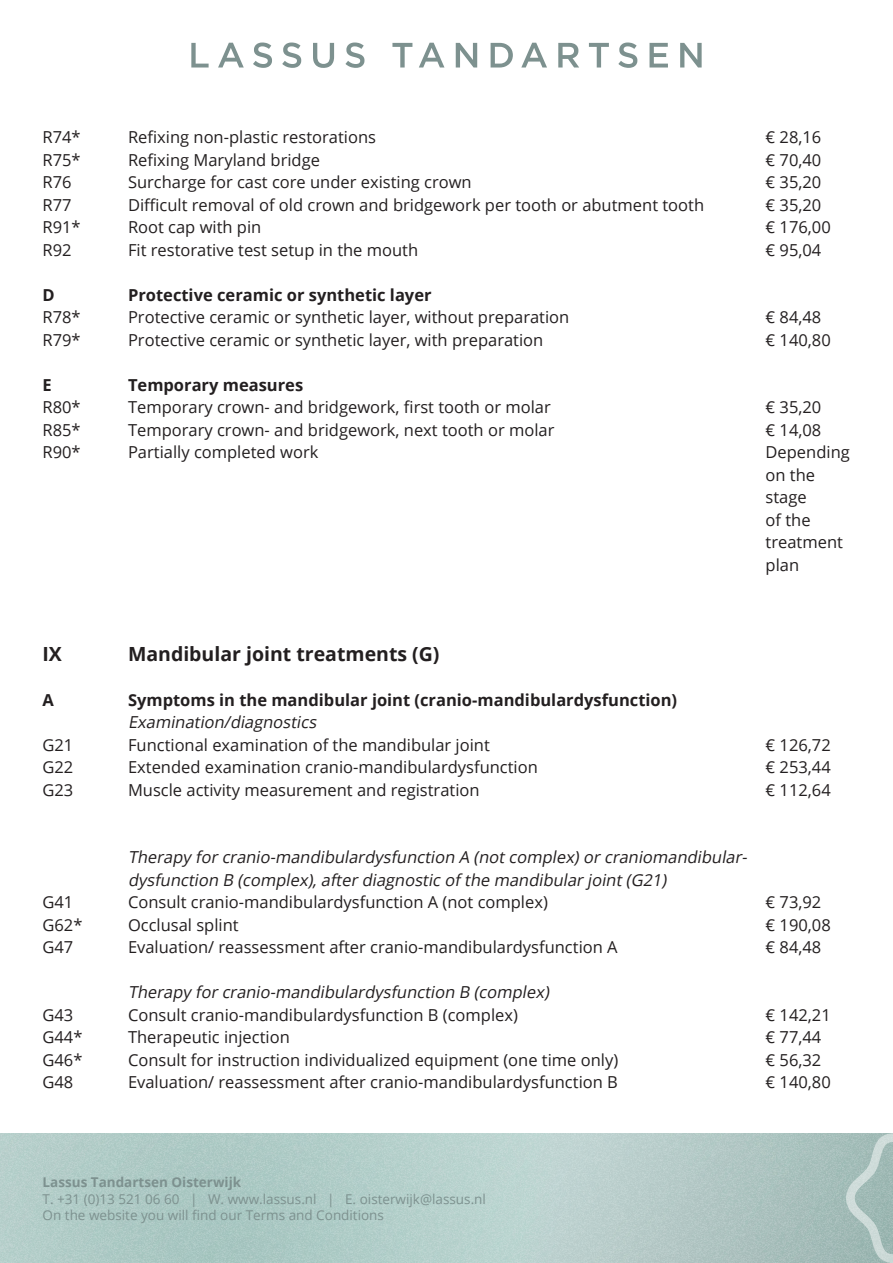
<style>
.page{position:relative;width:893px;height:1263px;background:#fff}
.page>*{position:absolute;margin:0;border:0;box-sizing:border-box;transform-origin:0 0}
.Body_text{font:700 19.5px "Open Sans";color:#231f20}
.Body_text-2{font:16.5px/22.5px "Open Sans";color:#231f20}
.Body_text-3{font:italic 16.5px/22.5px "Open Sans";color:#231f20}
.Body_text-4{font:700 16.5px/22.5px "Open Sans";color:#231f20}
.t1{font:13.5px/16.5px "Open Sans";color:#7d918f}
.t2{font:700 13.5px "Open Sans";color:#7d918f}
.s1{font-weight:400;font-style:italic}
</style>
<div class="page">
<svg style="left:191px;top:43px;width:18px;height:25px"></svg>
<svg style="left:218px;top:43px;width:26px;height:25px"></svg>
<svg style="left:253px;top:43px;width:19px;height:25px"></svg>
<svg style="left:282px;top:43px;width:19px;height:25px"></svg>
<svg style="left:313px;top:43px;width:21px;height:25px"></svg>
<svg style="left:345px;top:43px;width:19px;height:25px"></svg>
<svg style="left:392px;top:43px;width:20px;height:25px"></svg>
<svg style="left:419px;top:43px;width:25px;height:25px"></svg>
<svg style="left:456px;top:43px;width:21px;height:25px"></svg>
<svg style="left:491px;top:43px;width:22px;height:25px"></svg>
<svg style="left:521px;top:43px;width:26px;height:25px"></svg>
<svg style="left:558px;top:43px;width:21px;height:25px"></svg>
<svg style="left:589px;top:43px;width:20px;height:25px"></svg>
<svg style="left:618px;top:43px;width:19px;height:25px"></svg>
<svg style="left:649px;top:43px;width:19px;height:25px"></svg>
<svg style="left:680px;top:43px;width:22px;height:25px"></svg>
<img style="left:0;top:1133px;width:846px;height:130px">
<svg style="left:846px;top:1133px;width:47px;height:130px"></svg>
<p class="Body_text-2" style="left:43px;top:126px;width:40px">R74*</p>
<p class="Body_text-2" style="left:128px;top:126px;width:250px">Refixing non-plastic restorations</p>
<p class="Body_text-2" style="left:766px;top:126px;width:57px">€ 28,16</p>
<p class="Body_text-2" style="left:43px;top:148px;width:40px">R75*</p>
<p class="Body_text-2" style="left:128px;top:148px;width:193px">Refixing Maryland bridge</p>
<p class="Body_text-2" style="left:766px;top:148px;width:57px">€ 70,40</p>
<p class="Body_text-2" style="left:43px;top:171px;width:31px">R76</p>
<p class="Body_text-2" style="left:128px;top:171px;width:345px">Surcharge for cast core under existing crown</p>
<p class="Body_text-2" style="left:766px;top:171px;width:57px">€ 35,20</p>
<p class="Body_text-2" style="left:43px;top:193px;width:31px">R77</p>
<p class="Body_text-2" style="left:128px;top:193px;width:578px">Difficult removal of old crown and bridgework per tooth or abutment tooth</p>
<p class="Body_text-2" style="left:766px;top:193px;width:57px">€ 35,20</p>
<p class="Body_text-2" style="left:43px;top:216px;width:40px">R91*</p>
<p class="Body_text-2" style="left:128px;top:216px;width:135px">Root cap with pin</p>
<p class="Body_text-2" style="left:766px;top:216px;width:67px">€ 176,00</p>
<p class="Body_text-2" style="left:43px;top:238px;width:31px">R92</p>
<p class="Body_text-2" style="left:128px;top:238px;width:292px">Fit restorative test setup in the mouth</p>
<p class="Body_text-2" style="left:766px;top:238px;width:57px">€ 95,04</p>
<p class="Body_text-4" style="left:43px;top:283px;width:14px">D</p>
<p class="Body_text-4" style="left:128px;top:283px;width:305px">Protective ceramic or synthetic layer</p>
<p class="Body_text-2" style="left:43px;top:306px;width:40px">R78*</p>
<p class="Body_text-2" style="left:128px;top:306px;width:443px">Protective ceramic or synthetic layer, without preparation</p>
<p class="Body_text-2" style="left:766px;top:306px;width:57px">€ 84,48</p>
<p class="Body_text-2" style="left:43px;top:328px;width:40px">R79*</p>
<p class="Body_text-2" style="left:128px;top:328px;width:417px">Protective ceramic or synthetic layer, with preparation</p>
<p class="Body_text-2" style="left:766px;top:328px;width:67px">€ 140,80</p>
<p class="Body_text-4" style="left:43px;top:373px;width:11px">E</p>
<p class="Body_text-4" style="left:128px;top:373px;width:177px">Temporary measures</p>
<p class="Body_text-2" style="left:43px;top:396px;width:40px">R80*</p>
<p class="Body_text-2" style="left:128px;top:396px;width:424px">Temporary crown- and bridgework, first tooth or molar</p>
<p class="Body_text-2" style="left:766px;top:396px;width:57px">€ 35,20</p>
<p class="Body_text-2" style="left:43px;top:418px;width:40px">R85*</p>
<p class="Body_text-2" style="left:128px;top:418px;width:428px">Temporary crown- and bridgework, next tooth or molar</p>
<p class="Body_text-2" style="left:766px;top:418px;width:57px">€ 14,08</p>
<p class="Body_text-2" style="left:43px;top:441px;width:40px">R90*</p>
<p class="Body_text-2" style="left:128px;top:441px;width:192px">Partially completed work</p>
<p class="Body_text-2" style="left:766px;top:441px;width:86px">Depending on the stage<br>of the treatment plan</p>
<p class="Body_text" style="left:43px;top:640px;width:21px">IX</p>
<p class="Body_text" style="left:128px;top:640px;width:313px">Mandibular joint treatments (G)</p>
<p class="Body_text-4" style="left:43px;top:688px;width:13px">A</p>
<p class="Body_text-4" style="left:128px;top:688px;width:551px">Symptoms in the mandibular joint (cranio-mandibulardysfunction)<br><span class="s1">Examination/diagnostics</span></p>
<p class="Body_text-2" style="left:43px;top:733px;width:32px">G21</p>
<p class="Body_text-2" style="left:128px;top:733px;width:363px">Functional examination of the mandibular joint</p>
<p class="Body_text-2" style="left:766px;top:733px;width:67px">€ 126,72</p>
<p class="Body_text-2" style="left:43px;top:756px;width:32px">G22</p>
<p class="Body_text-2" style="left:128px;top:756px;width:411px">Extended examination cranio-mandibulardysfunction</p>
<p class="Body_text-2" style="left:766px;top:756px;width:67px">€ 253,44</p>
<p class="Body_text-2" style="left:43px;top:778px;width:32px">G23</p>
<p class="Body_text-2" style="left:128px;top:778px;width:353px">Muscle activity measurement and registration</p>
<p class="Body_text-2" style="left:766px;top:778px;width:67px">€ 112,64</p>
<p class="Body_text-3" style="left:128px;top:846px;width:624px">Therapy forcranio-mandibulardysfunction A (notcomplex)orcraniomandibular&shy;dysfunction B (complex),afterdiagnostic of the mandibularjoint(G21)</p>
<p class="Body_text-2" style="left:43px;top:891px;width:32px">G41</p>
<p class="Body_text-2" style="left:128px;top:891px;width:421px">Consult cranio-mandibulardysfunction A (not complex)</p>
<p class="Body_text-2" style="left:766px;top:891px;width:57px">€ 73,92</p>
<p class="Body_text-2" style="left:43px;top:913px;width:41px">G62*</p>
<p class="Body_text-2" style="left:128px;top:913px;width:112px">Occlusal splint</p>
<p class="Body_text-2" style="left:766px;top:913px;width:67px">€ 190,08</p>
<p class="Body_text-2" style="left:43px;top:936px;width:32px">G47</p>
<p class="Body_text-2" style="left:128px;top:936px;width:491px">Evaluation/ reassessment after cranio-mandibulardysfunction A</p>
<p class="Body_text-2" style="left:766px;top:936px;width:57px">€ 84,48</p>
<p class="Body_text-3" style="left:128px;top:981px;width:426px">Therapy forcranio-mandibulardysfunction B (complex)</p>
<p class="Body_text-2" style="left:43px;top:1003px;width:32px">G43</p>
<p class="Body_text-2" style="left:128px;top:1003px;width:391px">Consult cranio-mandibulardysfunction B (complex)</p>
<p class="Body_text-2" style="left:766px;top:1003px;width:67px">€ 142,21</p>
<p class="Body_text-2" style="left:43px;top:1026px;width:41px">G44*</p>
<p class="Body_text-2" style="left:128px;top:1026px;width:163px">Therapeutic injection</p>
<p class="Body_text-2" style="left:766px;top:1026px;width:57px">€ 77,44</p>
<p class="Body_text-2" style="left:43px;top:1048px;width:41px">G46*</p>
<p class="Body_text-2" style="left:128px;top:1048px;width:492px">Consult for instruction individualized equipment (one time only)</p>
<p class="Body_text-2" style="left:766px;top:1048px;width:57px">€ 56,32</p>
<p class="Body_text-2" style="left:43px;top:1071px;width:32px">G48</p>
<p class="Body_text-2" style="left:128px;top:1071px;width:491px">Evaluation/ reassessment after cranio-mandibulardysfunction B</p>
<p class="Body_text-2" style="left:766px;top:1071px;width:67px">€ 140,80</p>
<p class="t2" style="left:43px;top:1173px;width:200px">Lassus Tandartsen Oisterwijk</p>
<p class="t1" style="left:43px;top:1190px;width:445px">T. +31 (0)13 521 06 60 | W. www.lassus.nl | E. oisterwijk@lassus.nl<br>On the website you will find our Terms and Conditions</p>
</div>
